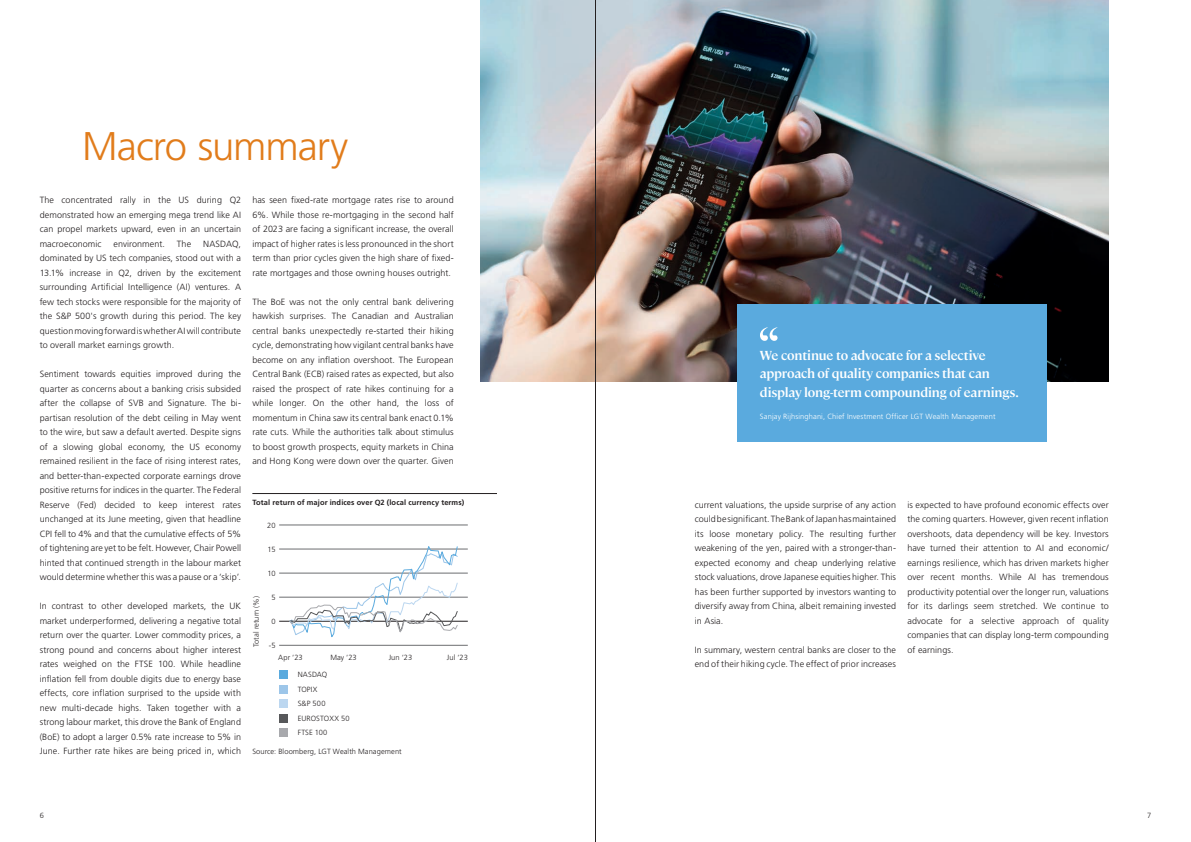
<style>
.page{position:relative;width:1191px;height:842px;background:#fff}
.page>*{position:absolute;margin:0;border:0;box-sizing:border-box;transform-origin:0 0}
.Heading_Brochure_1__Frutiger_light_40_47{font:300 40px "Frutiger LT Std";letter-spacing:-.025em;color:#e17c1b}
.Quote_Infobox_4___Cambon_demi_13_18_5{font:600 13px/18.5px "Cambon";letter-spacing:-.015em;color:#fff}
.Body___Frutiger_light_9_14_5_ident{font:300 9px/14.5px "Frutiger LT Std";letter-spacing:.005em;color:#231f20;text-align:justify}
.t1{font:300 7.5px/14.5px "Frutiger LT Pro";letter-spacing:.01em;color:#231f20}
.Caption_2-4___Frutiger_light_7_5_10_5{font:300 7.5px "Frutiger LT Std";letter-spacing:.02em;color:#fff}
.t2{font:700 7.5px "Frutiger LT Pro";letter-spacing:.015em;color:#231f20}
.t3{font:300 7.5px "Frutiger LT Std";color:#231f20}
</style>
<div class="page">
<img style="left:480px;top:0;width:628px;height:382px">
<div style="left:737px;top:305px;width:309px;height:137px;background:#5aaade"></div>
<svg style="left:760px;top:327px;width:17px;height:14px"></svg>
<hr style="left:279px;top:597px;width:189px;height:1px;background:#6c6d70">
<hr style="left:279px;top:525px;width:189px;height:1px;background:#6c6d70">
<hr style="left:279px;top:645px;width:189px;height:1px;background:#6c6d70">
<hr style="left:252px;top:493px;width:244px;height:1px;background:#231f20">
<hr style="left:279px;top:549px;width:189px;height:1px;background:#6c6d70">
<hr style="left:279px;top:573px;width:189px;height:1px;background:#6c6d70">
<hr style="left:279px;top:621px;width:189px;height:1px;background:#231f20">
<div style="left:279px;top:671px;width:9px;height:8px;background:#5aaade"></div>
<div style="left:279px;top:685px;width:9px;height:9px;background:#9dc6e9"></div>
<div style="left:279px;top:700px;width:9px;height:8px;background:#bcd7f0"></div>
<div style="left:279px;top:714px;width:9px;height:9px;background:#57585a"></div>
<div style="left:279px;top:729px;width:9px;height:8px;background:#a8a9ad"></div>
<svg style="left:288px;top:546px;width:170px;height:91px"></svg>
<hr style="left:595px;top:0;width:1px;height:842px;background:#231f20">
<p class="Heading_Brochure_1__Frutiger_light_40_47" style="left:82px;top:123px;width:268px">Macro summary</p>
<p class="Body___Frutiger_light_9_14_5_ident" style="left:40px;top:193px;width:203px">The concentrated rally in the US during Q2 demonstrated how an emerging mega trend like AI can propel markets upward, even in an uncertain macroeconomic</p>
<p class="Body___Frutiger_light_9_14_5_ident" style="left:113px;top:236px;width:53px">environment.</p>
<p class="Body___Frutiger_light_9_14_5_ident" style="left:177px;top:236px;width:16px">The</p>
<p class="Body___Frutiger_light_9_14_5_ident" style="left:40px;top:236px;width:203px;text-indent:163px">NASDAQ, dominated by US tech companies, stood out with a 13.1% increase in Q2, driven by the excitement surrounding Artificial Intelligence (AI) ventures. A few tech stocks were responsible for the majority of the S&amp;P 500's growth during this period. The key question moving forward is whether AI will contribute to overall market earnings growth.</p>
<p class="Body___Frutiger_light_9_14_5_ident" style="left:40px;top:367px;width:203px">Sentiment towards equities improved during the quarter as concerns about a banking crisis subsided after the collapse of SVB and Signature. The bi&shy;partisan resolution of the debt ceiling in May went to the wire, but saw a default averted. Despite signs of a slowing global economy, the US economy remained resilient in the face of rising interest rates, and better-than-expected corporate earnings drove positive returns for indices in the quarter. The Federal Reserve (Fed) decided to keep interest rates unchanged at its June meeting, given that headline CPI fell to 4% and that the cumulative effects of 5% of tightening are yet to be felt. However, Chair Powell hinted that continued strength in the labour market would determine whether this was a pause or a ‘skip’.</p>
<p class="Body___Frutiger_light_9_14_5_ident" style="left:40px;top:599px;width:203px">In contrast to other developed markets, the UK market underperformed, delivering a negative total return over the quarter. Lower commodity prices, a strong pound and concerns about higher interest rates weighed on the FTSE 100. While headline inflation fell from double digits due to energy base effects, core inflation surprised to the upside with new multi-decade highs. Taken together with a strong labour market, this drove the Bank of England (BoE) to adopt a larger 0.5% rate increase to 5% in June. Further rate hikes are being priced in, which</p>
<p class="Body___Frutiger_light_9_14_5_ident" style="left:252px;top:193px;width:203px">has seen fixed-rate mortgage rates rise to around 6%. While those re-mortgaging in the second half of 2023 are facing a significant increase, the overall impact of higher rates is less pronounced in the short term than prior cycles given the high share of fixed&shy;rate mortgages and those owning houses outright.</p>
<p class="Body___Frutiger_light_9_14_5_ident" style="left:252px;top:294px;width:203px">The BoE was not the only central bank delivering hawkish surprises. The Canadian and Australian central banks unexpectedly re-started their hiking cycle, demonstrating how vigilant central banks have become on any inflation overshoot. The European Central Bank (ECB) raised rates as expected, but also raised the prospect of rate hikes continuing for a while longer. On the other hand, the loss of momentum in China saw its central bank enact 0.1% rate cuts. While the authorities talk about stimulus to boost growth prospects, equity markets in China and Hong Kong were down over the quarter. Given</p>
<p class="t2" style="left:252px;top:498px;width:213px">Total return of major indices over Q2 (local currency terms)</p>
<p class="t1" style="left:267px;top:518px;width:10px">20</p>
<p class="t1" style="left:267px;top:542px;width:9px">15</p>
<p class="t1" style="left:267px;top:566px;width:10px">10</p>
<p class="t1" style="left:271px;top:590px;width:6px">5</p>
<p class="t1" style="left:271px;top:614px;width:6px">0</p>
<p class="t1" style="left:269px;top:638px;width:8px">-5</p>
<p class="t1" style="left:249px;top:647px;width:52px;rotate:-90deg">Total return (%)</p>
<p class="t1" style="left:278px;top:650px;width:26px">Apr ‘23</p>
<p class="t1" style="left:447px;top:650px;width:23px">Jul ‘23</p>
<p class="t1" style="left:330px;top:650px;width:28px">May ‘23</p>
<p class="t1" style="left:389px;top:650px;width:25px">Jun ‘23</p>
<p class="t1" style="left:298px;top:667px;width:53px">NASDAQ<br>TOPIX<br>S&amp;P 500<br>EUROSTOXX 50<br>FTSE 100</p>
<p class="t1" style="left:252px;top:744px;width:151px">Source: Bloomberg, LGT Wealth Management</p>
<p class="Quote_Infobox_4___Cambon_demi_13_18_5" style="left:760px;top:345px;width:260px">We continue to advocate for a selective approach of quality companies that can display long-term compounding of earnings.</p>
<p class="Caption_2-4___Frutiger_light_7_5_10_5" style="left:760px;top:412px;width:237px">Sanjay Rijhsinghani, Chief Investment Officer LGT Wealth Management</p>
<p class="Body___Frutiger_light_9_14_5_ident" style="left:694px;top:497px;width:203px">current valuations, the upside surprise of any action could be significant. The Bank of Japan has maintained its loose monetary policy. The resulting further weakening of the yen, paired with a stronger-than&shy;expected economy and cheap underlying relative stock valuations, drove Japanese equities higher. This has been further supported by investors wanting to diversify away from China, albeit remaining invested in Asia.</p>
<p class="Body___Frutiger_light_9_14_5_ident" style="left:694px;top:642px;width:203px">In summary, western central banks are closer to the end of their hiking cycle. The effect of prior increases</p>
<p class="Body___Frutiger_light_9_14_5_ident" style="left:907px;top:497px;width:203px">is expected to have profound economic effects over the coming quarters. However, given recent inflation overshoots, data dependency will be key. Investors have turned their attention to AI and economic/ earnings resilience, which has driven markets higher over recent months. While AI has tremendous productivity potential over the longer run, valuations for its darlings seem stretched. We continue to advocate for a selective approach of quality companies that can display long-term compounding of earnings.</p>
<p class="t3" style="left:40px;top:811px;width:6px">6</p>
<p class="t3" style="left:1147px;top:811px;width:6px">7</p>
</div>
